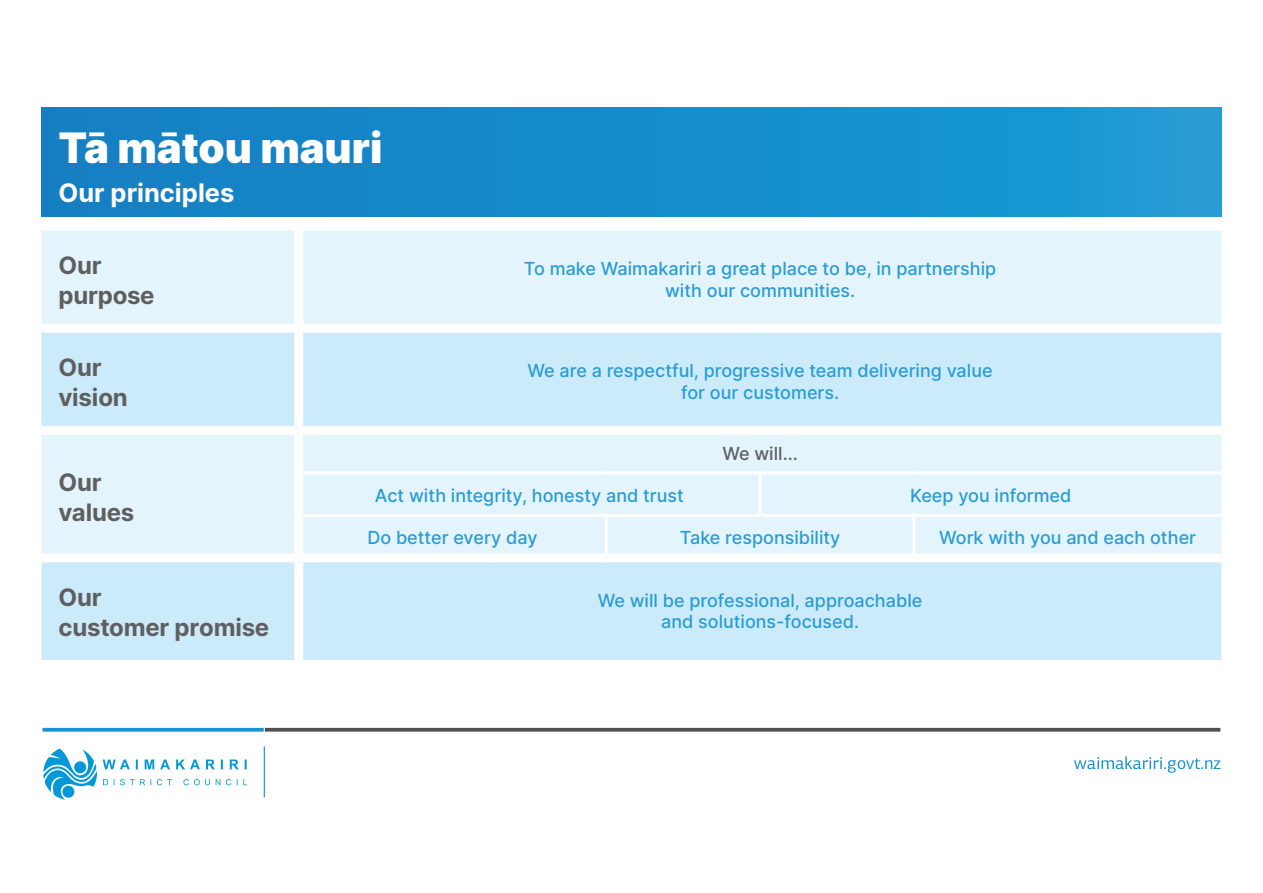
<style>
.page{position:relative;width:1263px;height:893px;background:#fff}
.page>*{position:absolute;margin:0;border:0;box-sizing:border-box;transform-origin:0 0}
.t1{font:900 42px "Inter";color:#fff}
.t2{font:700 25.5px "Inter";color:#fff}
.t3{font:700 24px/30px "Inter";letter-spacing:-.005em;color:#515151}
.t4{font:500 18px/21.6px "Inter";color:#1893d2;text-align:center}
.t5{font:500 18px "Inter";color:#515151}
</style>
<div class="page">
<svg style="left:43px;top:749px;width:204px;height:51px"></svg>
<hr style="left:264px;top:746px;width:1px;height:51px;background:#1893d2">
<svg style="left:1074px;top:756px;width:146px;height:17px"></svg>
<svg style="left:265px;top:728px;width:955px;height:4px;background:#606060"></svg>
<svg style="left:43px;top:728px;width:221px;height:4px"></svg>
<div style="left:41px;top:107px;width:1180px;height:111px;background:linear-gradient(to right,#127ec2,#1c9bd5)"></div>
<div style="left:41px;top:231px;width:1180px;height:93px;background:#e3f4fd"></div>
<svg style="left:41px;top:333px;width:1180px;height:327px;background:#d4eefb"></svg>
<div style="left:294px;top:231px;width:9px;height:93px;background:#fff"></div>
<div style="left:294px;top:333px;width:9px;height:93px;background:#fff"></div>
<div style="left:41px;top:426px;width:258px;height:9px;background:#fff"></div>
<div style="left:299px;top:426px;width:307px;height:9px;background:#fff"></div>
<div style="left:294px;top:435px;width:9px;height:38px;background:#fff"></div>
<div style="left:606px;top:426px;width:154px;height:9px;background:#fff"></div>
<div style="left:760px;top:426px;width:154px;height:9px;background:#fff"></div>
<div style="left:914px;top:426px;width:307px;height:9px;background:#fff"></div>
<div style="left:294px;top:515px;width:9px;height:38px;background:#fff"></div>
<div style="left:294px;top:473px;width:9px;height:42px;background:#fff"></div>
<div style="left:294px;top:562px;width:9px;height:98px;background:#fff"></div>
<hr style="left:303px;top:471px;width:303px;height:3px;background:#fff">
<hr style="left:606px;top:471px;width:154px;height:3px;background:#fff">
<hr style="left:760px;top:471px;width:154px;height:3px;background:#fff">
<hr style="left:759px;top:474px;width:3px;height:40px;background:#fff">
<hr style="left:914px;top:471px;width:307px;height:3px;background:#fff">
<hr style="left:303px;top:514px;width:303px;height:3px;background:#fff">
<hr style="left:606px;top:514px;width:154px;height:3px;background:#fff">
<hr style="left:605px;top:517px;width:3px;height:36px;background:#fff">
<hr style="left:760px;top:514px;width:154px;height:3px;background:#fff">
<hr style="left:914px;top:514px;width:307px;height:3px;background:#fff">
<hr style="left:912px;top:517px;width:3px;height:36px;background:#fff">
<div style="left:41px;top:553px;width:258px;height:9px;background:#fff"></div>
<div style="left:299px;top:553px;width:307px;height:9px;background:#fff"></div>
<div style="left:606px;top:553px;width:154px;height:9px;background:#fff"></div>
<div style="left:760px;top:553px;width:154px;height:9px;background:#fff"></div>
<div style="left:914px;top:553px;width:307px;height:9px;background:#fff"></div>
<h1 class="t1" style="left:58px;top:116px;width:325px">Tā mātou mauri</h1>
<h2 class="t2" style="left:58px;top:174px;width:178px">Our principles</h2>
<h3 class="t3" style="left:58px;top:249px;width:98px">Our purpose</h3>
<p class="t4" style="left:524px;top:257px;width:474px">To make Waimakariri a great place to be, in partnership with our communities.</p>
<h3 class="t3" style="left:58px;top:351px;width:71px">Our vision</h3>
<p class="t4" style="left:528px;top:359px;width:466px">We are a respectful, progressive team delivering value for our customers.</p>
<h3 class="t3" style="left:58px;top:466px;width:77px">Our values</h3>
<p class="t5" style="left:722px;top:441px;width:77px">We will...</p>
<p class="t4" style="left:375px;top:484px;width:310px">Act with integrity, honesty and trust</p>
<p class="t4" style="left:910px;top:484px;width:163px">Keep you informed</p>
<p class="t4" style="left:367px;top:526px;width:172px">Do better every day</p>
<p class="t4" style="left:680px;top:526px;width:162px">Take responsibility</p>
<p class="t4" style="left:939px;top:526px;width:258px">Work with you and each other</p>
<h3 class="t3" style="left:58px;top:581px;width:212px">Our<br>customer promise</h3>
<p class="t4" style="left:598px;top:589px;width:326px">We will be professional, approachable and solutions-focused.</p>
</div>
